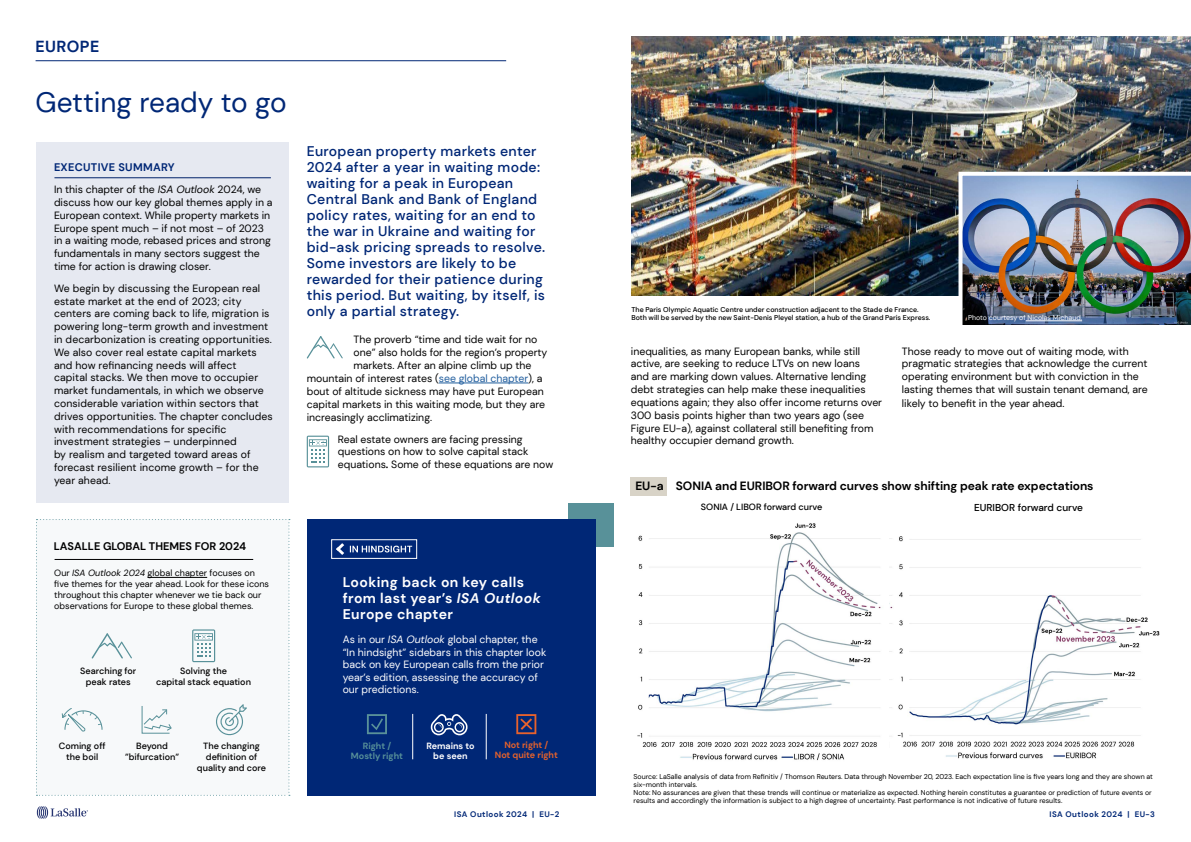
<style>
.page{position:relative;width:1191px;height:842px;background:#fff}
.page>*{position:absolute;margin:0;border:0;box-sizing:border-box;transform-origin:0 0}
.t1{font:28px "DM Sans";color:#002776}
.t2{font:700 16px "DM Sans";letter-spacing:.025em;color:#002776}
.t3{font:500 14px/16px "DM Sans";letter-spacing:.02em;color:#002776}
.t4{font:700 14px/16px "DM Sans";letter-spacing:.03em;color:#fff}
.t5{font:700 12px "DM Sans";letter-spacing:-.005em;color:#000}
.t6{font:700 11px "DM Sans";color:#000}
.t7{font:700 11px "DM Sans";letter-spacing:.025em;color:#002776}
.t8{font:10.5px/12.8px "DM Sans";color:#000}
.t9{font:10.5px/12.6px "DM Sans";color:#fff}
.t10{font:500 10px "DM Sans";color:#000}
.t11{font:9px/11px "DM Sans";color:#000}
.t12{font:500 9px/11px "DM Sans";color:#000;text-align:center}
.t13{font:700 9px/10px "DM Sans";color:#e5622c;text-align:center}
.t14{font:700 9px/10px "DM Sans";color:#589199;text-align:center}
.t15{font:700 9px/10px "DM Sans";color:#fff;text-align:center}
.t16{font:700 8px "DM Sans";letter-spacing:.05em;color:#002776}
.t17{font:7px/8px "DM Sans";color:#000}
.t18{font:500 7px/8px "DM Sans";color:#000}
.t19{font:7px "DM Sans";color:#fff}
.s1{font-style:italic}
.s2{color:#215e9e}
.s3{font-weight:700}
</style>
<div class="page">
<svg style="left:37px;top:806px;width:51px;height:13px"></svg>
<div style="left:36px;top:142px;width:253px;height:361px;background:#e6e9f1"></div>
<hr style="left:439px;top:383px;width:89px;height:1px;background:#215e9e">
<svg style="left:307px;top:436px;width:22px;height:31px"></svg>
<img style="left:631px;top:36px;width:560px;height:259px">
<div style="left:631px;top:477px;width:36px;height:18px;background:#d8d3c7"></div>
<img style="left:637px;top:523px;width:244px;height:238px">
<img style="left:889px;top:536px;width:271px;height:223px">
<hr style="left:36px;top:60px;width:470px;height:1px;background:#002776">
<svg style="left:36px;top:519px;width:254px;height:277px"></svg>
<hr style="left:148px;top:577px;width:59px;height:1px;background:#000">
<hr style="left:55px;top:559px;width:198px;height:1px;background:#000">
<div style="left:568px;top:503px;width:46px;height:17px;background:#589199"></div>
<div style="left:595px;top:503px;width:19px;height:43px;background:#589199"></div>
<div style="left:307px;top:519px;width:288px;height:276px;background:#002776"></div>
<div style="left:331px;top:539px;width:86px;height:20px;border:1px solid #fff"></div>
<svg style="left:350px;top:546px;width:62px;height:6px"></svg>
<svg style="left:336px;top:543px;width:8px;height:12px"></svg>
<svg style="left:431px;top:714px;width:36px;height:21px"></svg>
<hr style="left:412px;top:714px;width:1px;height:45px;background:#fff">
<hr style="left:486px;top:714px;width:1px;height:45px;background:#fff">
<svg style="left:516px;top:714px;width:20px;height:20px"></svg>
<svg style="left:367px;top:714px;width:20px;height:20px"></svg>
<img style="left:956px;top:170px;width:235px;height:155px">
<hr style="left:54px;top:178px;width:217px;height:1px;background:#002169">
<hr style="left:1025px;top:321px;width:57px;height:1px;background:#fff">
<svg style="left:307px;top:336px;width:36px;height:23px"></svg>
<h2 class="t2" style="left:36px;top:36px;width:65px">EUROPE</h2>
<h1 class="t1" style="left:36px;top:85px;width:253px">Getting ready to go</h1>
<p class="t7" style="left:54px;top:161px;width:122px">EXECUTIVE SUMMARY</p>
<p class="t8" style="left:54px;top:183px;width:220px">In this chapter of the <span class="s1">ISA Outlook</span> 2024, we discuss how our key global themes apply in a European context. While property markets in Europe spent much – if not most – of 2023 in a waiting mode, rebased prices and strong fundamentals in many sectors suggest the time for action is drawing closer.</p>
<p class="t8" style="left:54px;top:282px;width:220px">We begin by discussing the European real estate market at the end of 2023; city centers are coming back to life, migration is powering long-term growth and investment in decarbonization is creating opportunities.<br>We also cover real estate capital markets and how refinancing needs will affect<br>capital stacks. We then move to occupier market fundamentals, in which we observe considerable variation within sectors that drives opportunities. The chapter concludes with recommendations for specific investment strategies – underpinned<br>by realism and targeted toward areas of forecast resilient income growth – for the year ahead.</p>
<p class="t6" style="left:54px;top:539px;width:194px">LASALLE GLOBAL THEMES FOR 2024</p>
<p class="t11" style="left:54px;top:568px;width:216px">Our <span class="s1">ISA Outlook 2024</span> global chapter focuses on five themes for the year ahead. Look for these icons throughout this chapter whenever we tie back our observations for Europe to these global themes.</p>
<p class="t12" style="left:80px;top:666px;width:58px">Searching for peak rates</p>
<p class="t12" style="left:156px;top:666px;width:96px">Solving the<br>capital stack equation</p>
<p class="t12" style="left:59px;top:740px;width:48px">Coming off the boil</p>
<p class="t12" style="left:125px;top:740px;width:56px">Beyond ”bifurcation”</p>
<p class="t12" style="left:197px;top:740px;width:71px">The changing definition of quality and core</p>
<p class="t3" style="left:307px;top:143px;width:240px">European property markets enter<br>2024 after a year in waiting mode: waiting for a peak in European<br>Central Bank and Bank of England policy rates, waiting for an end to the war in Ukraine and waiting for bid-ask pricing spreads to resolve.<br>Some investors are likely to be rewarded for their patience during this period. But waiting, by itself, is only a partial strategy.</p>
<p class="t8" style="left:353px;top:333px;width:185px">The proverb “time and tide wait for no</p>
<p class="t8" style="left:353px;top:346px;width:195px">one” also holds for the region’s property</p>
<p class="t8" style="left:353px;top:359px;width:179px">markets. After an alpine climb up the</p>
<p class="t8" style="left:307px;top:372px;width:237px">mountain of interest rates (<span class="s2">see global chapter</span>), a</p>
<p class="t8" style="left:307px;top:385px;width:238px">bout of altitude sickness may have put European</p>
<p class="t8" style="left:307px;top:398px;width:240px">capital markets in this waiting mode, but they are</p>
<p class="t8" style="left:307px;top:411px;width:127px">increasingly acclimatizing.</p>
<p class="t8" style="left:338px;top:433px;width:217px">Real estate owners are facing pressing questions on how to solve capital stack equations<span class="s3">.</span> Some of these equations are now</p>
<h3 class="t4" style="left:343px;top:574px;width:200px">Looking back on key calls from last year’s <span class="s1">ISA Outlook<br></span>Europe chapter</h3>
<p class="t9" style="left:343px;top:633px;width:205px">As in our <span class="s1">ISA Outlook</span> global chapter, the “In hindsight” sidebars in this chapter look back on key European calls from the prior year’s edition, assessing the accuracy of our predictions.</p>
<p class="t14" style="left:351px;top:740px;width:53px">Right /<br>Mostly right</p>
<p class="t15" style="left:426px;top:740px;width:50px">Remains to be seen</p>
<p class="t13" style="left:495px;top:740px;width:64px">Not right /<br>Not quite right</p>
<p class="t18" style="left:631px;top:305px;width:300px">The Paris Olympic Aquatic Centre under construction adjacent to the Stade de France.<br>Both will be served by the new Saint-Denis Pleyel station, a hub of the Grand Paris Express.</p>
<p class="t19" style="left:968px;top:313px;width:115px">Photo courtesy of Nicolas Michaud.</p>
<p class="t8" style="left:631px;top:345px;width:253px">inequalities, as many European banks, while still active, are seeking to reduce LTVs on new loans<br>and are marking down values. Alternative lending debt strategies can help make these inequalities equations again; they also offer income returns over 300 basis points higher than two years ago (see Figure EU-a), against collateral still benefiting from healthy occupier demand growth.</p>
<p class="t8" style="left:902px;top:345px;width:247px">Those ready to move out of waiting mode, with pragmatic strategies that acknowledge the current operating environment but with conviction in the lasting themes that will sustain tenant demand, are</p>
<p class="t8" style="left:902px;top:397px;width:164px">likely to benefit in the year ahead.</p>
<p class="t5" style="left:635px;top:479px;width:460px">EU-a SONIA and EURIBOR forward curves show shifting peak rate expectations</p>
<p class="t12" style="left:701px;top:501px;width:123px">SONIA / LIBOR forward curve</p>
<p class="t10" style="left:974px;top:501px;width:110px">EURIBOR forward curve</p>
<p class="t17" style="left:633px;top:772px;width:521px">Source: LaSalle analysis of data from Refinitiv / Thomson Reuters. Data through November 20, 2023. Each expectation line is five years long and they are shown at six-month intervals.<br>Note: No assurances are given that these trends will continue or materialize as expected. Nothing herein constitutes a guarantee or prediction of future events or results and accordingly the information is subject to a high degree of uncertainty. Past performance is not indicative of future results.</p>
<p class="t16" style="left:454px;top:809px;width:107px">ISA Outlook 2024 | EU-2</p>
<p class="t16" style="left:1049px;top:809px;width:107px">ISA Outlook 2024 | EU-3</p>
</div>
